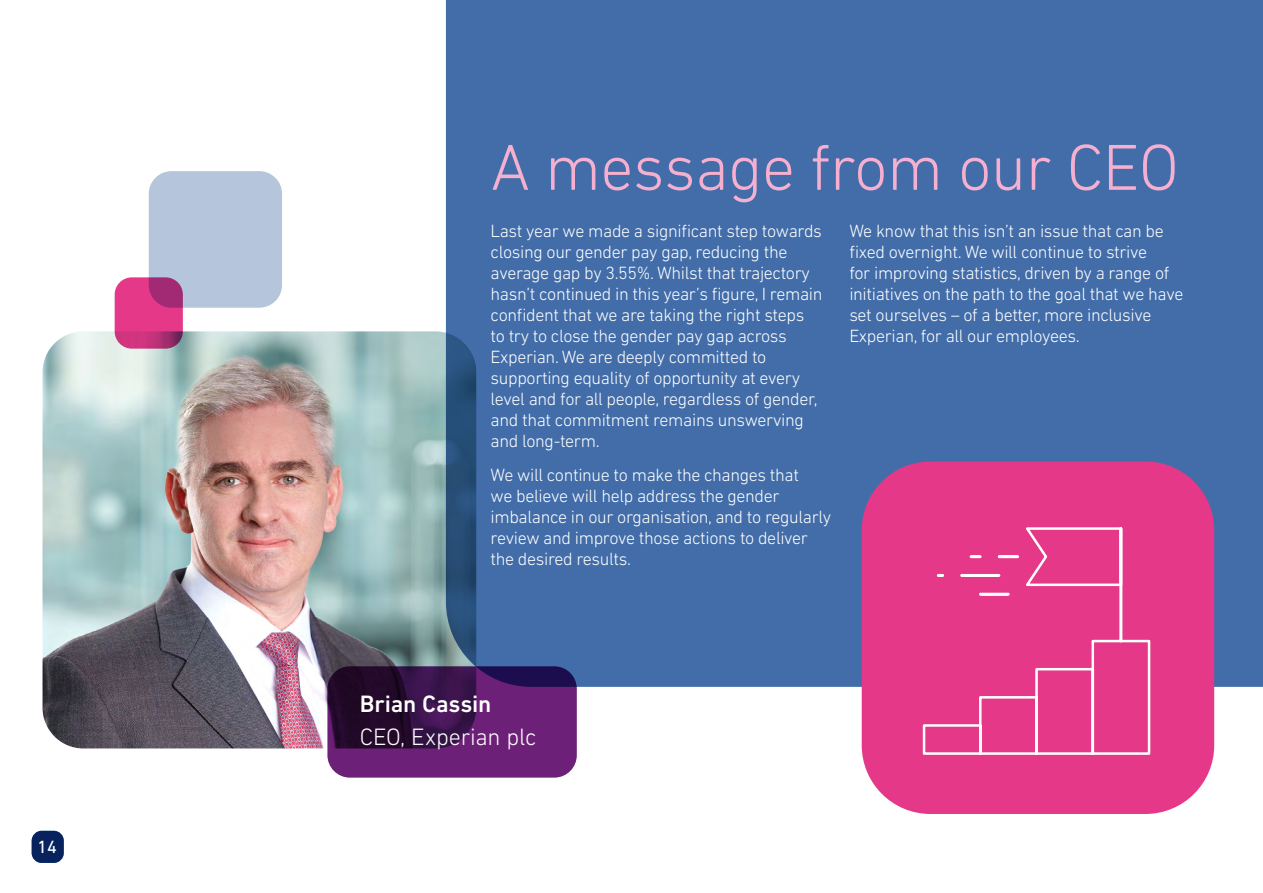
<style>
.page{position:relative;width:1263px;height:893px;background:#fff}
.page>*{position:absolute;margin:0;border:0;box-sizing:border-box;transform-origin:0 0}
.t1{font:300 66px "DIN Next LT Pro";letter-spacing:-.01em;color:#f5afcf}
.t2{font:300 24.15px "DIN Next LT Pro";letter-spacing:-.01em;color:#fff}
.t3{font:500 24.15px "DIN Next LT Pro";letter-spacing:-.01em;color:#fff}
.t4{font:300 18px/21px "DIN Next LT Pro";letter-spacing:-.02em;color:#fff}
.t5{font:18px "DIN Next LT Pro";color:#fff}
</style>
<div class="page">
<img style="left:43px;top:331px;width:403px;height:417px">
<div style="left:32px;top:831px;width:32px;height:32px;background:#08225e;border-radius:10px"></div>
<div style="left:149px;top:171px;width:133px;height:137px;background:#b4c5dc;border-radius:23px"></div>
<svg style="left:115px;top:277px;width:68px;height:72px;fill:#e63888"></svg>
<div style="left:446px;top:0;width:817px;height:687px;background:#426da9"></div>
<div style="left:862px;top:461px;width:352px;height:353px;background:#e63888;border-radius:69px"></div>
<svg style="left:327px;top:666px;width:250px;height:112px;fill:#6d2077"></svg>
<svg style="left:922px;top:527px;width:229px;height:228px"></svg>
<p class="t5" style="left:37px;top:836px;width:21px">14</p>
<h1 class="t1" style="left:491px;top:129px;width:690px">A message from our CEO</h1>
<p class="t4" style="left:491px;top:220px;width:333px">Last year we made a significant step towards closing our gender pay gap, reducing the average gap by 3.55%. Whilst that trajectory hasn’t continued in this year’s figure, I remain confident that we are taking the right steps to try to close the gender pay gap across Experian. We are deeply committed to supporting equality of opportunity at every level and for all people, regardless of gender, and that commitment remains unswerving and long-term.</p>
<p class="t4" style="left:491px;top:464px;width:342px">We will continue to make the changes that<br>we believe will help address the gender imbalance in our organisation, and to regularly review and improve those actions to deliver the desired results.</p>
<p class="t4" style="left:849px;top:220px;width:336px">We know that this isn’t an issue that can be fixed overnight. We will continue to strive<br>for improving statistics, driven by a range of initiatives on the path to the goal that we have set ourselves – of a better, more inclusive Experian, for all our employees.</p>
<h2 class="t3" style="left:360px;top:690px;width:133px">Brian Cassin</h2>
<h2 class="t2" style="left:360px;top:722px;width:178px">CEO, Experian plc</h2>
</div>
